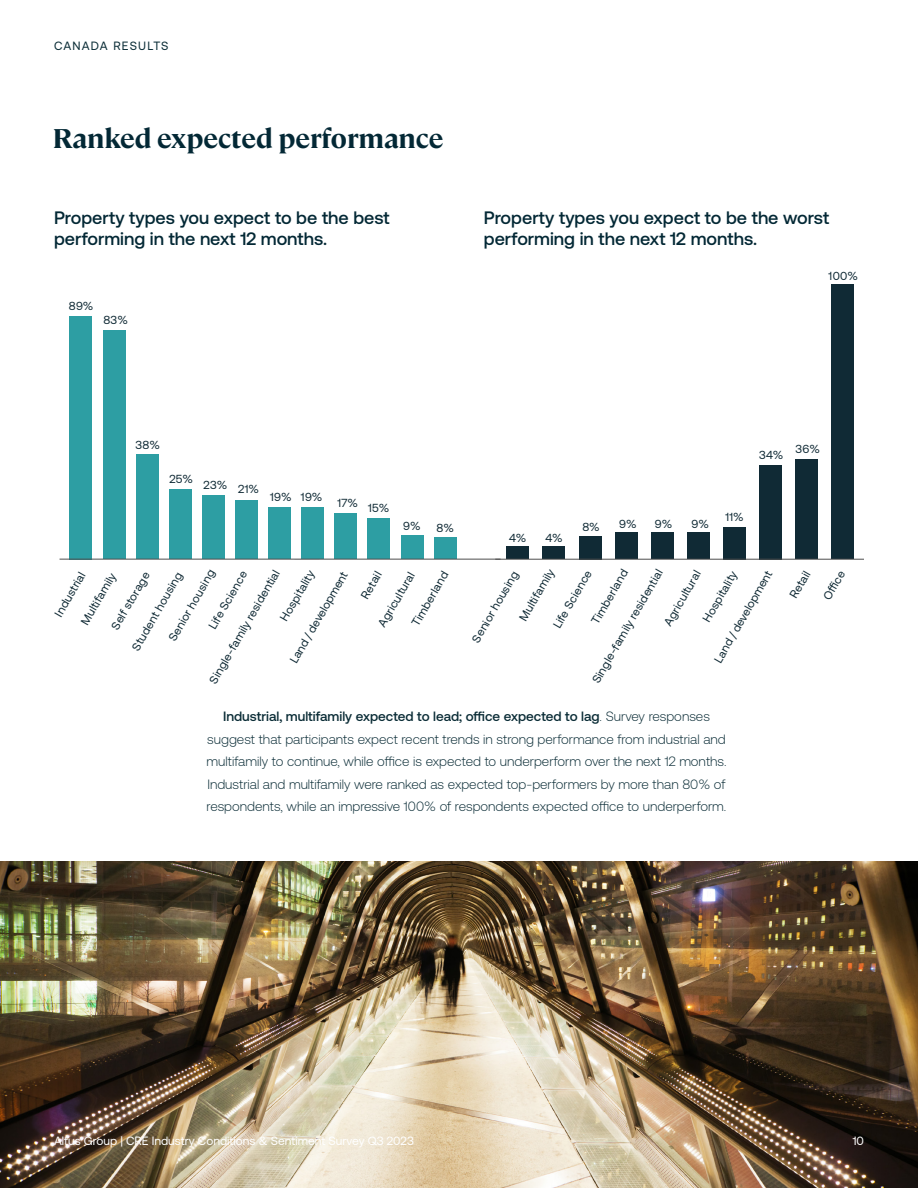
<style>
.page{position:relative;width:918px;height:1188px;background:#fff}
.page>*{position:absolute;margin:0;border:0;box-sizing:border-box;transform-origin:0 0}
.t1{font:700 27px "Cambon";color:#032835}
.t2{font:500 18px/21.6px "Aeonik";color:#032835}
.t3{font:300 13.5px/22.5px "Aeonik";color:#0a2c36;text-align:center}
.t4{font:12px "Aeonik";color:#fff}
.t5{font:12px "Aeonik";letter-spacing:.1em;color:#0a2c36}
.t6{font:11.7px "Aeonik";color:#102a35}
.s1{font-weight:500}
</style>
<div class="page">
<img style="left:0;top:861px;width:918px;height:327px">
<div style="left:832px;top:285px;width:22px;height:274px;background:#102a35"></div>
<div style="left:796px;top:459px;width:22px;height:100px;background:#102a35"></div>
<div style="left:759px;top:465px;width:23px;height:94px;background:#102a35"></div>
<div style="left:723px;top:527px;width:23px;height:32px;background:#102a35"></div>
<div style="left:687px;top:533px;width:22px;height:26px;background:#102a35"></div>
<div style="left:651px;top:533px;width:22px;height:26px;background:#102a35"></div>
<div style="left:615px;top:533px;width:22px;height:26px;background:#102a35"></div>
<div style="left:579px;top:536px;width:22px;height:23px;background:#102a35"></div>
<div style="left:543px;top:547px;width:22px;height:12px;background:#102a35"></div>
<div style="left:507px;top:547px;width:22px;height:12px;background:#102a35"></div>
<hr style="left:495px;top:559px;width:369px;height:1px;background:#4e4e4e">
<div style="left:434px;top:537px;width:22px;height:22px;background:#2d9ea3"></div>
<div style="left:401px;top:535px;width:22px;height:24px;background:#2d9ea3"></div>
<div style="left:368px;top:518px;width:22px;height:41px;background:#2d9ea3"></div>
<div style="left:335px;top:513px;width:22px;height:46px;background:#2d9ea3"></div>
<div style="left:302px;top:507px;width:22px;height:52px;background:#2d9ea3"></div>
<div style="left:269px;top:507px;width:22px;height:52px;background:#2d9ea3"></div>
<div style="left:235px;top:500px;width:23px;height:59px;background:#2d9ea3"></div>
<div style="left:202px;top:496px;width:22px;height:63px;background:#2d9ea3"></div>
<div style="left:169px;top:489px;width:22px;height:70px;background:#2d9ea3"></div>
<div style="left:136px;top:454px;width:22px;height:105px;background:#2d9ea3"></div>
<div style="left:103px;top:331px;width:22px;height:228px;background:#2d9ea3"></div>
<div style="left:70px;top:316px;width:22px;height:243px;background:#2d9ea3"></div>
<hr style="left:60px;top:559px;width:441px;height:1px;background:#4e4e4e">
<p class="t5" style="left:54px;top:40px;width:116px">CANADA RESULTS</p>
<p class="t1" style="left:53px;top:119px;width:392px">Ranked expected performance</p>
<p class="t2" style="left:54px;top:206px;width:337px">Property types you expect to be the best performing in the next 12 months.</p>
<p class="t6" style="left:69px;top:298px;width:26px">89%</p>
<p class="t6" style="left:103px;top:313px;width:26px">83%</p>
<p class="t2" style="left:484px;top:206px;width:347px">Property types you expect to be the worst performing in the next 12 months.</p>
<p class="t6" style="left:829px;top:268px;width:31px">100%</p>
<p class="t6" style="left:136px;top:437px;width:26px">38%</p>
<p class="t6" style="left:169px;top:471px;width:25px">25%</p>
<p class="t6" style="left:204px;top:480px;width:57px">23% 21%</p>
<p class="t6" style="left:270px;top:489px;width:54px">19% 19%</p>
<p class="t6" style="left:338px;top:498px;width:53px">17% 15%</p>
<p class="t6" style="left:403px;top:518px;width:19px">9%</p>
<p class="t6" style="left:436px;top:520px;width:19px">8%</p>
<p class="t6" style="left:206px;top:679px;width:131px;rotate:-60deg">Single-family residential</p>
<p class="t6" style="left:277px;top:617px;width:58px;rotate:-60deg">Hospitality</p>
<p class="t6" style="left:51px;top:612px;width:51px;rotate:-60deg">Industrial</p>
<p class="t6" style="left:165px;top:636px;width:82px;rotate:-60deg">Senior housing</p>
<p class="t6" style="left:286px;top:658px;width:105px;rotate:-60deg">Land / development</p>
<p class="t6" style="left:357px;top:594px;width:31px;rotate:-60deg">Retail</p>
<p class="t6" style="left:408px;top:622px;width:63px;rotate:-60deg">Timberland</p>
<p class="t6" style="left:77px;top:620px;width:60px;rotate:-60deg">M ultifamily</p>
<p class="t6" style="left:205px;top:624px;width:67px;rotate:-60deg">Life Science</p>
<p class="t6" style="left:374px;top:622px;width:63px;rotate:-60deg">Agricultural</p>
<p class="t6" style="left:108px;top:625px;width:66px;rotate:-60deg">Self storage</p>
<p class="t6" style="left:128px;top:646px;width:90px;rotate:-60deg">Student housing</p>
<p class="t6" style="left:759px;top:447px;width:26px">34%</p>
<p class="t6" style="left:795px;top:442px;width:26px">36%</p>
<p class="t6" style="left:509px;top:530px;width:19px">4%</p>
<p class="t6" style="left:546px;top:530px;width:19px">4%</p>
<p class="t6" style="left:582px;top:519px;width:19px">8%</p>
<p class="t6" style="left:619px;top:516px;width:19px">9%</p>
<p class="t6" style="left:655px;top:516px;width:19px">9%</p>
<p class="t6" style="left:692px;top:516px;width:19px">9%</p>
<p class="t6" style="left:726px;top:509px;width:20px">11%</p>
<p class="t6" style="left:516px;top:616px;width:60px;rotate:-60deg">M ultifamily</p>
<p class="t6" style="left:468px;top:638px;width:82px;rotate:-60deg">Senior housing</p>
<p class="t6" style="left:550px;top:624px;width:67px;rotate:-60deg">Life Science</p>
<p class="t6" style="left:588px;top:619px;width:63px;rotate:-60deg">Timberland</p>
<p class="t6" style="left:589px;top:678px;width:131px;rotate:-60deg">Single-family residential</p>
<p class="t6" style="left:660px;top:621px;width:63px;rotate:-60deg">Agricultural</p>
<p class="t6" style="left:699px;top:617px;width:58px;rotate:-60deg">Hospitality</p>
<p class="t6" style="left:711px;top:658px;width:105px;rotate:-60deg">Land / development</p>
<p class="t6" style="left:786px;top:593px;width:31px;rotate:-60deg">Retail</p>
<p class="t3" style="left:207px;top:705px;width:521px"><span class="s1">Industrial, multifamily expected to lead; office expected to lag</span>. Survey responses suggest that participants expect recent trends in strong performance from industrial and multifamily to continue, while office is expected to underperform over the next 12 months.<br>Industrial and multifamily were ranked as expected top-performers by more than 80% of respondents, while an impressive 100% of respondents expected office to underperform.</p>
<p class="t4" style="left:54px;top:1134px;width:361px">Altus Group | CRE Industry Conditions &amp; Sentiment Survey Q3 2023</p>
<p class="t4" style="left:853px;top:1134px;width:13px">10</p>
</div>
